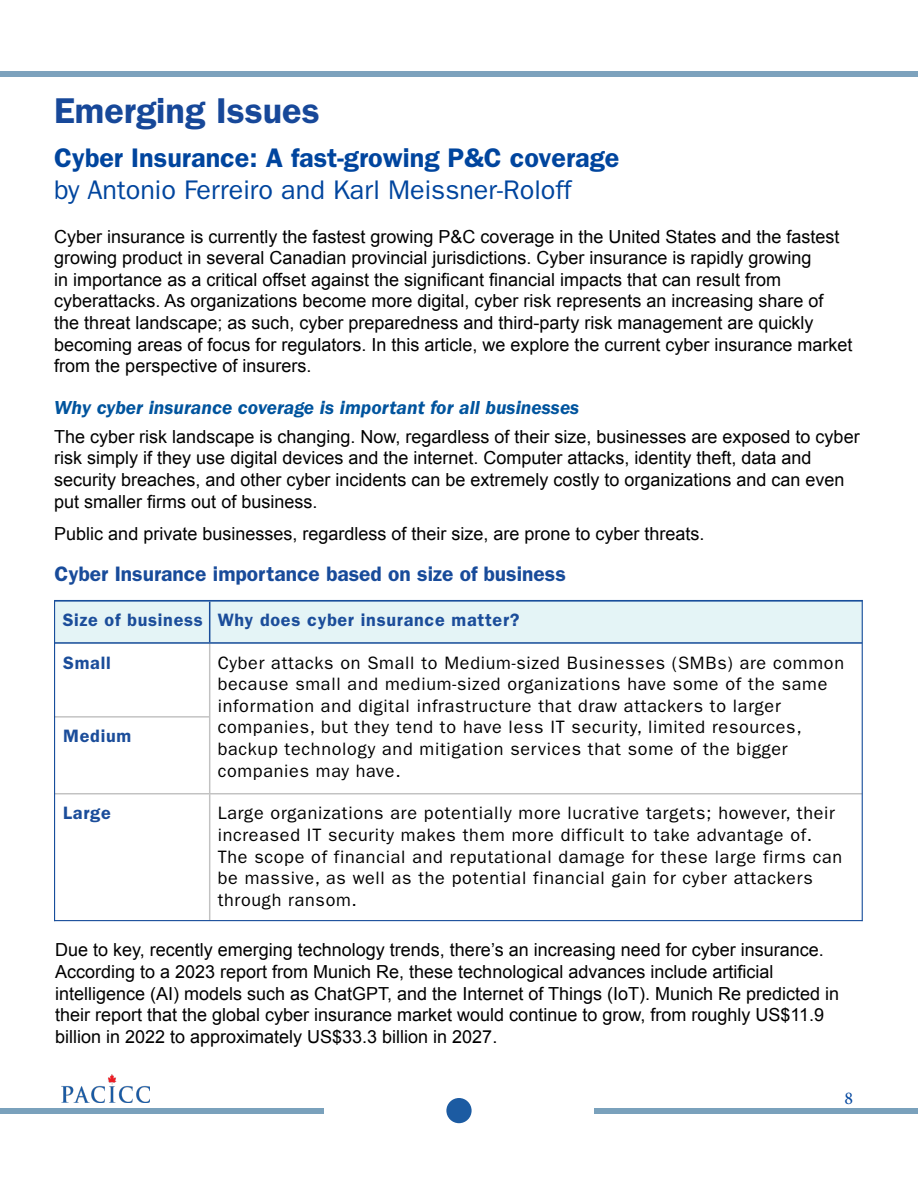
<style>
.page{position:relative;width:918px;height:1188px;background:#fff}
.page>*{position:absolute;margin:0;border:0;box-sizing:border-box;transform-origin:0 0}
.t1{font:600 36px "ITC Franklin Gothic Std";color:#174899}
.t2{font:600 27px "ITC Franklin Gothic Std";color:#00459e}
.t3{font:27px "ITC Franklin Gothic Std";color:#00459e}
.t4{font:600 21px "ITC Franklin Gothic Std";color:#184b9a}
.t5{font:italic 600 19.5px "ITC Franklin Gothic Std";color:#00549e}
.t6{font:18px/21.6px "Arial";color:#000}
.t7{font:18px/21.6px "ITC Franklin Gothic Std";letter-spacing:.04em;color:#000}
.t8{font:600 18px "ITC Franklin Gothic Std";letter-spacing:.04em;color:#1b4d9a}
.t9{font:18px "Minion Pro";color:#00459e}
</style>
<div class="page">
<div style="left:0;top:71px;width:918px;height:6px;background:#7da2bd"></div>
<img style="left:62px;top:1075px;width:88px;height:27px">
<div style="left:446px;top:1098px;width:26px;height:25px;background:#1c5ba2;border-radius:50%"></div>
<div style="left:0;top:1108px;width:323px;height:6px;background:#7aa1bc"></div>
<div style="left:595px;top:1108px;width:323px;height:6px;background:#7aa1bc"></div>
<div style="left:55px;top:602px;width:807px;height:42px;background:#e4f4f6"></div>
<hr style="left:54px;top:600px;width:809px;height:2px;background:#184e9b">
<hr style="left:55px;top:793px;width:807px;height:1px;background:#000">
<hr style="left:54px;top:600px;width:1px;height:321px;background:#184e9b">
<hr style="left:862px;top:600px;width:1px;height:321px;background:#184e9b">
<hr style="left:54px;top:920px;width:809px;height:1px;background:#184e9b">
<hr style="left:55px;top:642px;width:807px;height:2px;background:#1a4d9a">
<hr style="left:209px;top:644px;width:1px;height:149px;background:#000">
<hr style="left:209px;top:795px;width:1px;height:125px;background:#000">
<hr style="left:209px;top:602px;width:1px;height:40px;background:#1a4d9a">
<hr style="left:55px;top:716px;width:154px;height:2px;background:#000">
<h1 class="t1" style="left:54px;top:89px;width:267px">Emerging Issues</h1>
<h2 class="t2" style="left:54px;top:142px;width:567px">Cyber Insurance: A fast-growing P&amp;C coverage</h2>
<h2 class="t3" style="left:54px;top:175px;width:519px">by Antonio Ferreiro and Karl Meissner-Roloff</h2>
<p class="t6" style="left:54px;top:226px;width:800px">Cyber insurance is currently the fastest growing P&amp;C coverage in the United States and the fastest growing product in several Canadian provincial jurisdictions. Cyber insurance is rapidly growing<br>in importance as a critical offset against the significant financial impacts that can result from cyberattacks. As organizations become more digital, cyber risk represents an increasing share of the threat landscape; as such, cyber preparedness and third-party risk management are quickly becoming areas of focus for regulators. In this article, we explore the current cyber insurance market from the perspective of insurers.</p>
<p class="t5" style="left:54px;top:396px;width:527px">Why cyber insurance coverage is important for all businesses</p>
<p class="t6" style="left:54px;top:426px;width:807px">The cyber risk landscape is changing. Now, regardless of their size, businesses are exposed to cyber risk simply if they use digital devices and the internet. Computer attacks, identity theft, data and security breaches, and other cyber incidents can be extremely costly to organizations and can even put smaller firms out of business.</p>
<p class="t6" style="left:54px;top:523px;width:652px">Public and private businesses, regardless of their size, are prone to cyber threats.</p>
<p class="t4" style="left:55px;top:562px;width:513px">Cyber Insurance importance based on size of business</p>
<p class="t8" style="left:63px;top:610px;width:458px">Size of business Why does cyber insurance matter?</p>
<p class="t8" style="left:63px;top:652px;width:49px">Small</p>
<p class="t8" style="left:63px;top:726px;width:70px">Medium</p>
<p class="t8" style="left:63px;top:803px;width:49px">Large</p>
<p class="t7" style="left:218px;top:652px;width:628px">Cyber attacks on Small to Medium-sized Businesses (SMBs) are common because small and medium-sized organizations have some of the same information and digital infrastructure that draw attackers to larger companies, but they tend to have less IT security, limited resources, backup technology and mitigation services that some of the bigger companies may have.</p>
<p class="t7" style="left:218px;top:803px;width:626px">Large organizations are potentially more lucrative targets; however, their increased IT security makes them more difficult to take advantage of.<br>The scope of financial and reputational damage for these large firms can be massive, as well as the potential financial gain for cyber attackers through ransom.</p>
<p class="t6" style="left:55px;top:939px;width:786px">Due to key, recently emerging technology trends, there’s an increasing need for cyber insurance.<br>According to a 2023 report from Munich Re, these technological advances include artificial intelligence (AI) models such as ChatGPT, and the Internet of Things (IoT). Munich Re predicted in their report that the global cyber insurance market would continue to grow, from roughly US$11.9 billion in 2022 to approximately US$33.3 billion in 2027.</p>
<p class="t9" style="left:844px;top:1086px;width:10px">8</p>
</div>
